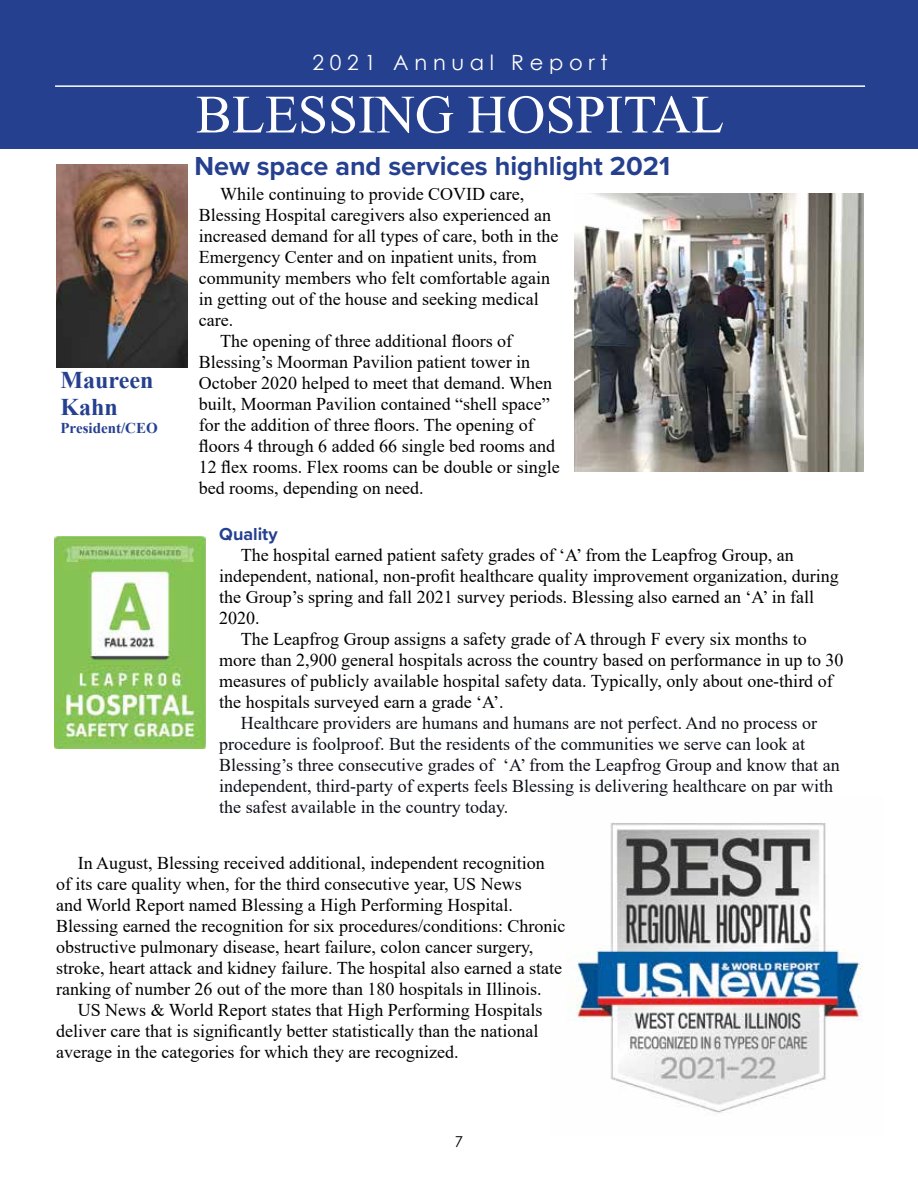
<style>
.page{position:relative;width:918px;height:1188px;background:#fff}
.page>*{position:absolute;margin:0;border:0;box-sizing:border-box;transform-origin:0 0}
.t1{font:54px "Times New Roman";color:#fff}
.t2{font:700 27px "Proxima Nova";color:#25408f}
.t3{font:700 24px/27px "Times New Roman";color:#25408f}
.t4{font:21px "Century Gothic";letter-spacing:.27em;color:#fff}
.t5{font:18px/21px "Times New Roman";color:#000}
.t6{font:18px/21px "Times New Roman";color:#0e101a}
.t7{font:700 18px "Proxima Nova";color:#25408f}
.t8{font:700 15px "Times New Roman";color:#25408f}
.t9{font:15px "Century Gothic";color:#000}
</style>
<div class="page">
<div style="left:0;top:0;width:918px;height:148px;background:#25408f"></div>
<hr style="left:55px;top:85px;width:810px;height:2px;background:#fff">
<img style="left:568px;top:822px;width:294px;height:291px">
<img style="left:56px;top:164px;width:132px;height:203px">
<img style="left:575px;top:193px;width:289px;height:279px">
<img style="left:54px;top:536px;width:152px;height:212px">
<p class="t4" style="left:313px;top:47px;width:296px">2021 Annual Report</p>
<h1 class="t1" style="left:196px;top:76px;width:530px">BLESSING HOSPITAL</h1>
<h2 class="t2" style="left:194px;top:146px;width:477px">New space and services highlight 2021</h2>
<p class="t5" style="left:220px;top:183px;width:305px">While continuing to provide COVID care,</p>
<p class="t5" style="left:199px;top:204px;width:354px">Blessing Hospital caregivers also experienced an</p>
<p class="t5" style="left:199px;top:225px;width:361px">increased demand for all types of care, both in the</p>
<p class="t5" style="left:199px;top:246px;width:340px">Emergency Center and on inpatient units, from</p>
<p class="t5" style="left:199px;top:267px;width:353px">community members who felt comfortable again</p>
<p class="t5" style="left:199px;top:288px;width:341px">in getting out of the house and seeking medical</p>
<p class="t5" style="left:199px;top:309px;width:36px">care.</p>
<p class="t5" style="left:220px;top:330px;width:293px">The opening of three additional floors of</p>
<p class="t5" style="left:199px;top:351px;width:333px">Blessing’s Moorman Pavilion patient tower in</p>
<p class="t5" style="left:199px;top:372px;width:355px">October 2020 helped to meet that demand. When</p>
<p class="t5" style="left:199px;top:393px;width:352px">built, Moorman Pavilion contained “shell space”</p>
<p class="t5" style="left:199px;top:414px;width:337px">for the addition of three floors. The opening of</p>
<p class="t5" style="left:199px;top:435px;width:358px">floors 4 through 6 added 66 single bed rooms and</p>
<p class="t5" style="left:199px;top:456px;width:362px">12 flex rooms. Flex rooms can be double or single</p>
<p class="t5" style="left:199px;top:477px;width:226px">bed rooms, depending on need.</p>
<p class="t7" style="left:219px;top:521px;width:60px">Quality</p>
<p class="t5" style="left:241px;top:544px;width:554px">The hospital earned patient safety grades of ‘A’ from the Leapfrog Group, an</p>
<p class="t5" style="left:219px;top:565px;width:621px">independent, national, non-profit healthcare quality improvement organization, during</p>
<p class="t5" style="left:219px;top:586px;width:597px">the Group’s spring and fall 2021 survey periods. Blessing also earned an ‘A’ in fall</p>
<p class="t5" style="left:219px;top:607px;width:42px">2020.</p>
<p class="t5" style="left:241px;top:628px;width:567px">The Leapfrog Group assigns a safety grade of A through F every six months to</p>
<p class="t5" style="left:219px;top:649px;width:626px">more than 2,900 general hospitals across the country based on performance in up to 30</p>
<p class="t5" style="left:219px;top:670px;width:615px">measures of publicly available hospital safety data. Typically, only about one-third of</p>
<p class="t5" style="left:219px;top:691px;width:286px">the hospitals surveyed earn a grade ‘A’.</p>
<p class="t6" style="left:219px;top:712px;width:622px;text-indent:22px">Healthcare providers are humans and humans are not perfect. And no process or procedure is foolproof. But the residents of the communities we serve can look at Blessing’s three consecutive grades of ‘A’ from the Leapfrog Group and know that an independent, third-party of experts feels Blessing is delivering healthcare on par with the safest available in the country today.</p>
<p class="t5" style="left:56px;top:852px;width:511px;text-indent:22px">In August, Blessing received additional, independent recognition<br>of its care quality when, for the third consecutive year, US News<br>and World Report named Blessing a High Performing Hospital.<br>Blessing earned the recognition for six procedures/conditions: Chronic obstructive pulmonary disease, heart failure, colon cancer surgery, stroke, heart attack and kidney failure. The hospital also earned a state ranking of number 26 out of the more than 180 hospitals in Illinois.</p>
<p class="t5" style="left:56px;top:999px;width:488px;text-indent:22px">US News &amp; World Report states that High Performing Hospitals deliver care that is significantly better statistically than the national average in the categories for which they are recognized.</p>
<h3 class="t3" style="left:60px;top:366px;width:94px">Maureen<br>Kahn</h3>
<p class="t8" style="left:60px;top:417px;width:99px">President/CEO</p>
<p class="t9" style="left:455px;top:1132px;width:10px">7</p>
</div>
